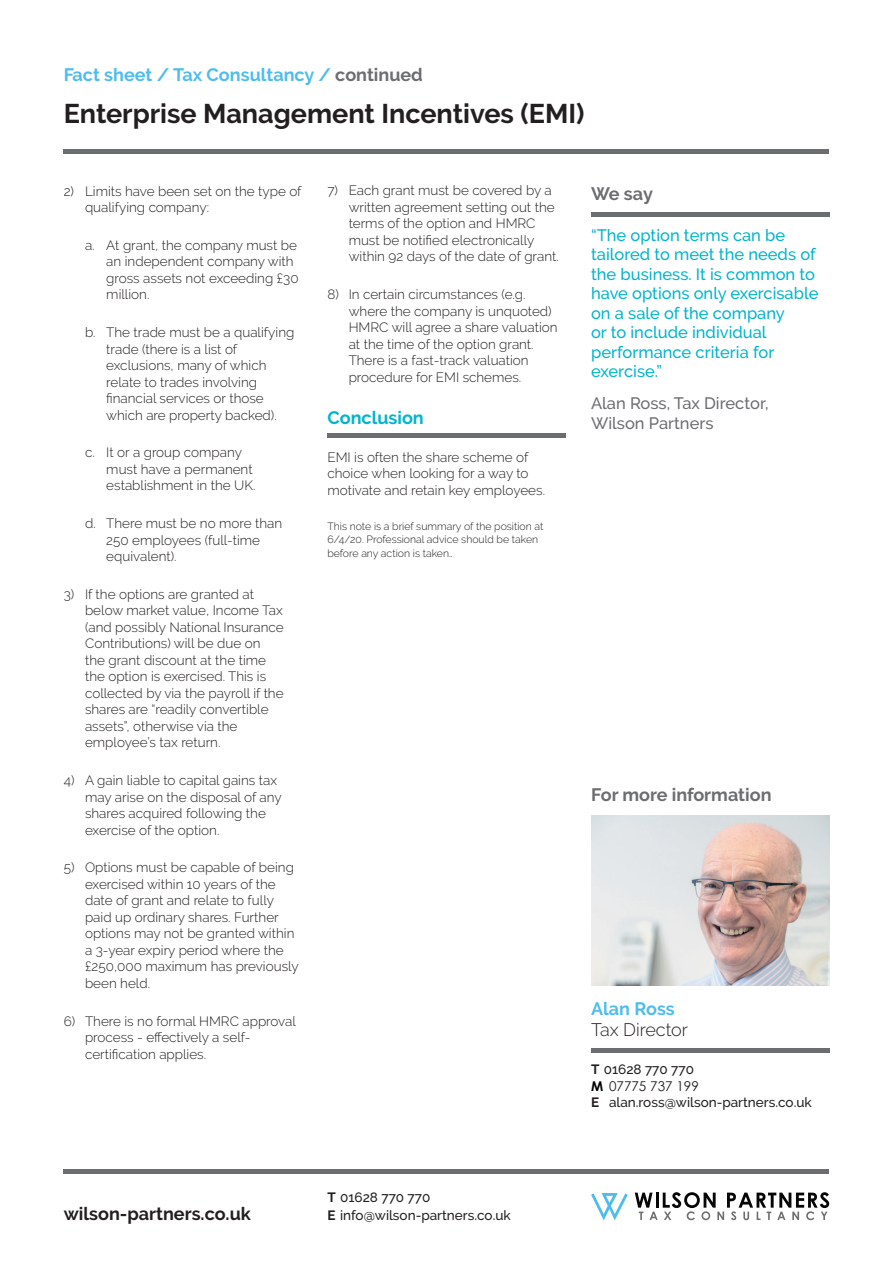
<style>
.page{position:relative;width:893px;height:1263px;background:#fff}
.page>*{position:absolute;margin:0;border:0;box-sizing:border-box;transform-origin:0 0}
.t1{font:700 27px "Raleway";color:#231f20}
.t2{font:700 18px "Raleway";color:#4fbdec}
.t3{font:700 18px "Raleway";color:#6c6d70}
.t4{font:700 18px "Raleway";color:#231f20}
.t5{font:300 18px "Raleway";color:#231f20}
.t6{font:700 18px "Raleway";color:#00b5cb}
.t7{font:500 16.5px/19.5px "Raleway";color:#00b5cb}
.t8{font:500 16.5px/19.5px "Raleway";color:#6c6d70}
.t9{font:300 13.5px/16.5px "Raleway";color:#231f20}
.t10{font:500 13.5px/18.8px "Raleway";color:#231f20}
.t11{font:13.5px "Century Gothic";color:#231f20}
.t12{font:300 10.5px/13.5px "Raleway";color:#231f20}
.s1{color:#6c6d70}
.s2{font-weight:700}
.s3{font-weight:700;color:#000001}
</style>
<div class="page">
<hr style="left:64px;top:149px;width:765px;height:4px;background:#6c6d70">
<hr style="left:327px;top:434px;width:239px;height:4px;background:#6c6d70">
<hr style="left:591px;top:213px;width:238px;height:4px;background:#6c6d70">
<svg style="left:635px;top:1192px;width:194px;height:28px"></svg>
<svg style="left:591px;top:1193px;width:37px;height:27px"></svg>
<img style="left:591px;top:816px;width:238px;height:170px">
<div style="left:591px;top:1048px;width:238px;height:5px;background:#6c6d70"></div>
<div style="left:64px;top:1169px;width:765px;height:5px;background:#6c6d70"></div>
<h2 class="t2" style="left:64px;top:64px;width:361px">Fact sheet / Tax Consultancy / <span class="s1">continued</span></h2>
<h1 class="t1" style="left:64px;top:98px;width:522px">Enterprise Management Incentives (EMI)</h1>
<p class="t9" style="left:85px;top:182px;width:218px;text-indent:-21px">2) Limits have been set on the type of qualifying company:</p>
<p class="t9" style="left:106px;top:237px;width:194px;text-indent:-21px">a. At grant, the company must be an independent company with gross assets not exceeding £30 million.</p>
<p class="t9" style="left:106px;top:324px;width:190px;text-indent:-21px">b. The trade must be a qualifying trade (there is a list of exclusions, many of which relate to trades involving financial services or those which are property backed).</p>
<p class="t9" style="left:106px;top:444px;width:151px;text-indent:-21px">c. It or a group company must have a permanent establishment in the UK.</p>
<p class="t9" style="left:106px;top:515px;width:177px;text-indent:-21px">d. There must be no more than<br>250 employees (full-time equivalent).</p>
<p class="t9" style="left:85px;top:586px;width:200px;text-indent:-21px">3) If the options are granted at below market value, Income Tax (and possibly National Insurance<br>Contributions) will be due on the grant discount at the time the option is exercised. This is collected by via the payroll if the shares are “readily convertible assets”, otherwise via the employee’s tax return.</p>
<p class="t9" style="left:85px;top:772px;width:198px;text-indent:-21px">4) A gain liable to capital gains tax may arise on the disposal of any shares acquired following the exercise of the option.</p>
<p class="t9" style="left:85px;top:859px;width:215px;text-indent:-21px">5) Options must be capable of being exercised within 10 years of the date of grant and relate to fully paid up ordinary shares. Further options may not be granted within a 3-year expiry period where the £250,000 maximum has previously been held.</p>
<p class="t9" style="left:85px;top:1012px;width:212px;text-indent:-21px">6) There is no formal HMRC approval process - effectively a self&shy;certification applies.</p>
<p class="t9" style="left:349px;top:182px;width:212px;text-indent:-21px">7) Each grant must be covered by a written agreement setting out the terms of the option and HMRC must be notified electronically within 92 days of the date of grant.</p>
<p class="t9" style="left:349px;top:286px;width:210px;text-indent:-21px">8) In certain circumstances (e.g. where the company is unquoted)<br>HMRC will agree a share valuation at the time of the option grant.<br>There is a fast-track valuation procedure for EMI schemes.</p>
<h2 class="t6" style="left:327px;top:407px;width:98px">Conclusion</h2>
<p class="t9" style="left:327px;top:449px;width:219px">EMI is often the share scheme of choice when looking for a way to motivate and retain key employees.</p>
<p class="t12" style="left:327px;top:519px;width:218px">This note is a brief summary of the position at<br>6/4/20. Professional advice should be taken before any action is taken..</p>
<h2 class="t4" style="left:64px;top:1204px;width:189px">wilson-partners.co.uk</h2>
<p class="t10" style="left:327px;top:1187px;width:185px"><span class="s2">T</span> 01628 770 770<br><span class="s2">E</span> info@wilson-partners.co.uk</p>
<h2 class="t3" style="left:591px;top:183px;width:63px">We say</h2>
<p class="t7" style="left:591px;top:225px;width:229px">“The option terms can be tailored to meet the needs of the business. It is common to have options only exercisable on a sale of the company<br>or to include individual performance criteria for exercise.”</p>
<p class="t8" style="left:591px;top:394px;width:179px">Alan Ross, Tax Director,<br>Wilson Partners</p>
<h2 class="t3" style="left:591px;top:784px;width:182px">For more information</h2>
<h2 class="t2" style="left:591px;top:999px;width:85px">Alan Ross</h2>
<h2 class="t5" style="left:591px;top:1019px;width:99px">Tax Director</h2>
<p class="t10" style="left:591px;top:1060px;width:104px"><span class="s2">T</span> 01628 770 770</p>
<p class="t11" style="left:591px;top:1077px;width:109px"><span class="s3">M</span> 07775 737 199</p>
<p class="t10" style="left:591px;top:1093px;width:222px"><span class="s2">E</span> alan.ross@wilson-partners.co.uk</p>
</div>
